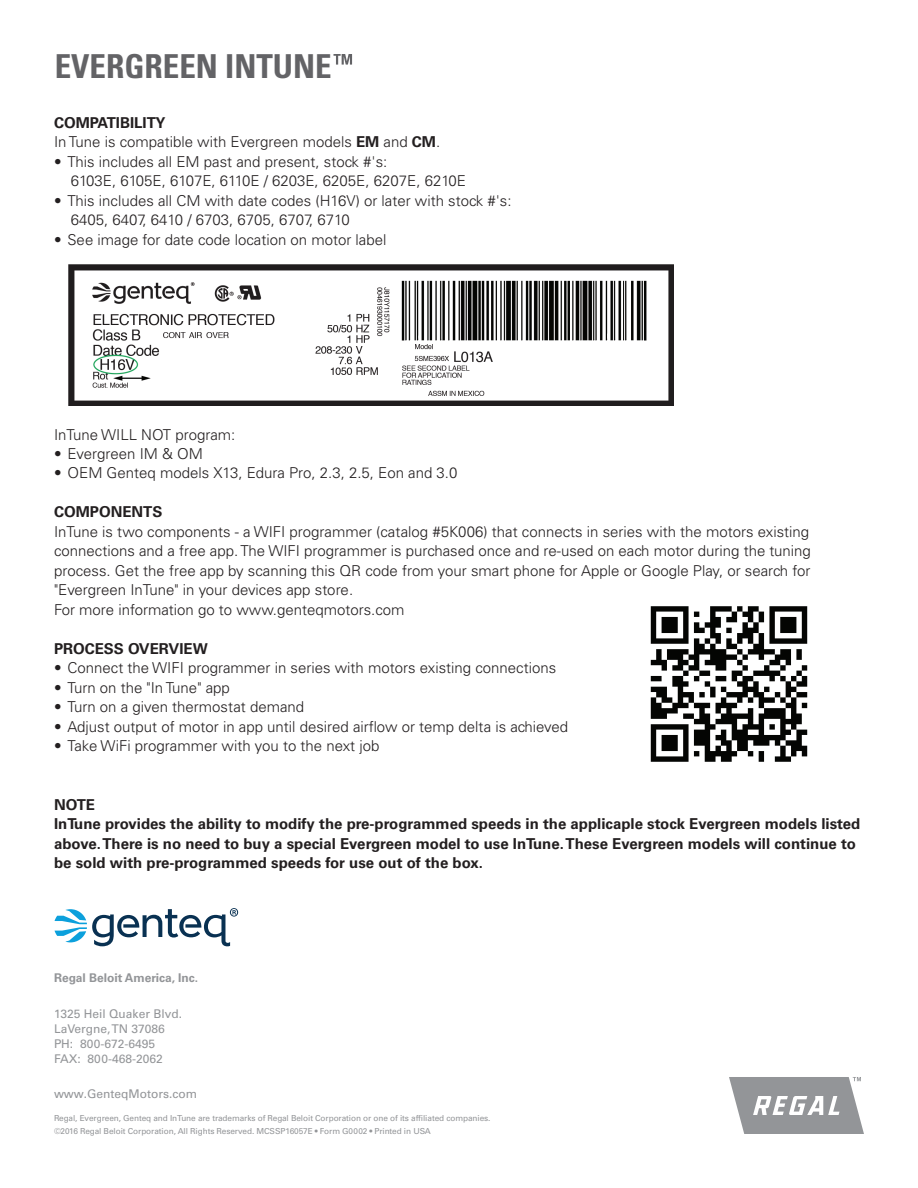
<style>
.page{position:relative;width:918px;height:1188px;background:#fff}
.page>*{position:absolute;margin:0;border:0;box-sizing:border-box;transform-origin:0 0}
.t1{font:700 condensed 33px "Univers LT Std";color:#636366}
.t2{font:300 15px/19.5px "Univers LT Std";color:#231f20}
.t3{font:700 15px/19.5px "Univers LT Std";color:#231f20}
.t4{font:12px/15px "Univers LT Std";color:#939598}
.t5{font:700 12px "Univers LT Std";color:#939598}
.t6{font:8.25px/13.2px "Univers LT Std";letter-spacing:-.01em;color:#939598}
.s1{font-weight:700}
</style>
<div class="page">
<svg style="left:729px;top:1077px;width:135px;height:57px"></svg>
<img style="left:69px;top:265px;width:605px;height:141px">
<svg style="left:55px;top:908px;width:183px;height:38px"></svg>
<svg style="left:334px;top:54px;width:18px;height:11px"></svg>
<img style="left:650px;top:606px;width:158px;height:156px">
<h1 class="t1" style="left:55px;top:46px;width:278px">EVERGREEN INTUNE</h1>
<p class="t2" style="left:54px;top:112px;width:388px"><span class="s1">COMPATIBILITY<br></span>In Tune is compatible with Evergreen models <span class="s1">EM</span> and <span class="s1">CM</span>.</p>
<p class="t2" style="left:71px;top:151px;width:397px;text-indent:-17px">• This includes all EM past and present, stock #'s:<br>6103E, 6105E, 6107E, 6110E / 6203E, 6205E, 6207E, 6210E</p>
<p class="t2" style="left:71px;top:190px;width:442px;text-indent:-17px">• This includes all CM with date codes (H16V) or later with stock #'s:<br>6405, 6407, 6410 / 6703, 6705, 6707, 6710</p>
<p class="t2" style="left:54px;top:229px;width:334px">• See image for date code location on motor label</p>
<p class="t2" style="left:54px;top:424px;width:183px">InTune WILL NOT program:</p>
<p class="t2" style="left:54px;top:444px;width:151px">• Evergreen IM &amp; OM</p>
<p class="t2" style="left:54px;top:463px;width:405px">• OEM Genteq models X13, Edura Pro, 2.3, 2.5, Eon and 3.0</p>
<p class="t3" style="left:54px;top:503px;width:110px">COMPONENTS</p>
<p class="t2" style="left:54px;top:522px;width:758px">InTune is two components - a WIFI programmer (catalog #5K006) that connects in series with the motors existing connections and a free app. The WIFI programmer is purchased once and re-used on each motor during the tuning process. Get the free app by scanning this QR code from your smart phone for Apple or Google Play, or search for "Evergreen InTune" in your devices app store.<br>For more information go to www.genteqmotors.com</p>
<p class="t3" style="left:54px;top:639px;width:155px">PROCESS OVERVIEW</p>
<p class="t2" style="left:54px;top:658px;width:504px">• Connect the WIFI programmer in series with motors existing connections</p>
<p class="t2" style="left:54px;top:678px;width:177px">• Turn on the "In Tune" app</p>
<p class="t2" style="left:54px;top:697px;width:252px">• Turn on a given thermostat demand</p>
<p class="t2" style="left:54px;top:717px;width:516px">• Adjust output of motor in app until desired airflow or temp delta is achieved</p>
<p class="t2" style="left:54px;top:736px;width:327px">• Take WiFi programmer with you to the next job</p>
<p class="t3" style="left:54px;top:795px;width:808px">NOTE<br>InTune provides the ability to modify the pre-programmed speeds in the applicaple stock Evergreen models listed above. There is no need to buy a special Evergreen model to use InTune. These Evergreen models will continue to be sold with pre-programmed speeds for use out of the box.</p>
<p class="t5" style="left:54px;top:971px;width:146px">Regal Beloit America, Inc.</p>
<p class="t4" style="left:54px;top:1006px;width:130px">1325 Heil Quaker Blvd.<br>LaVergne, TN 37086<br>PH: 800-672-6495<br>FAX: 800-468-2062</p>
<p class="t4" style="left:54px;top:1086px;width:145px">www.GenteqMotors.com</p>
<p class="t6" style="left:54px;top:1111px;width:438px">Regal, Evergreen, Genteq and InTune are trademarks of Regal Beloit Corporation or one of its affiliated companies. ©2016 Regal Beloit Corporation, All Rights Reserved. MCSSP16057E • Form G0002 • Printed in USA</p>
</div>
